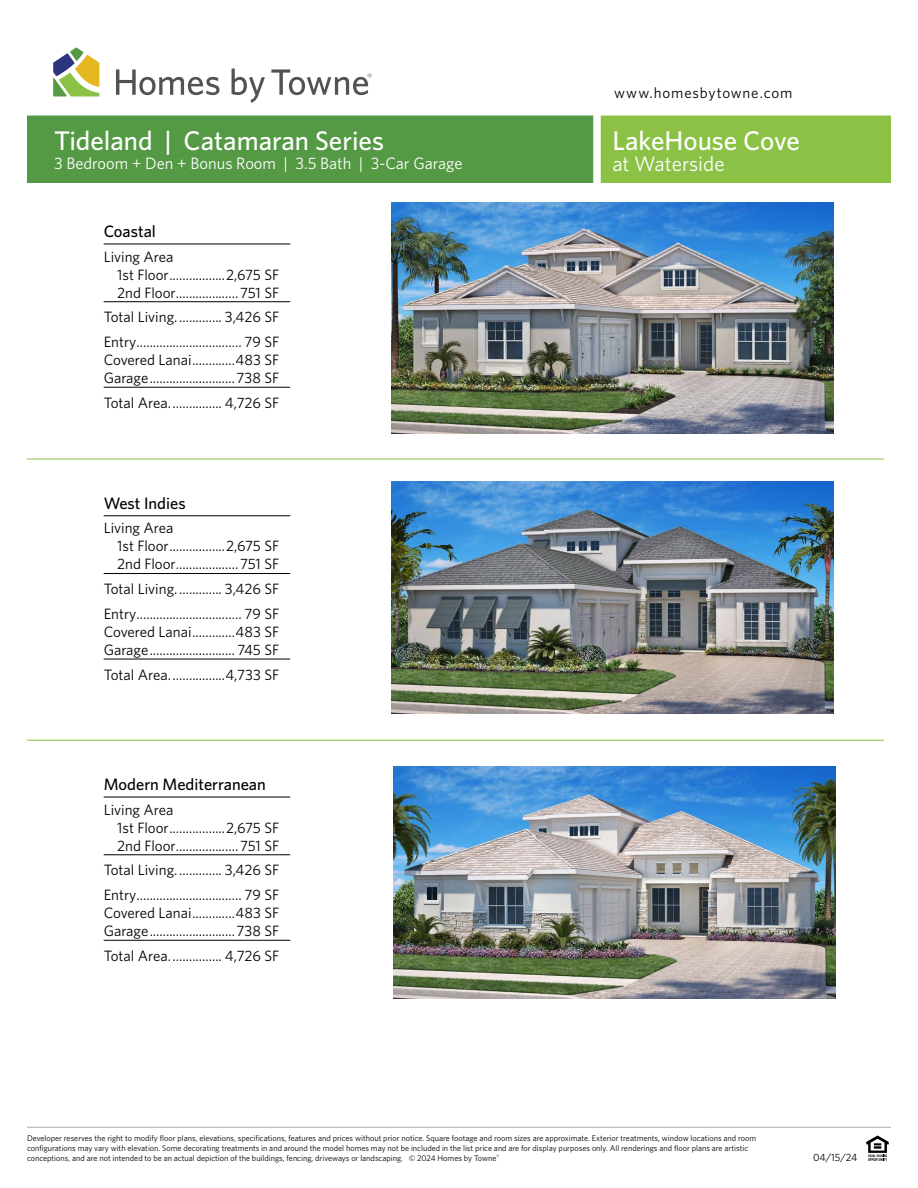
<style>
.page{position:relative;width:918px;height:1188px;background:#fff}
.page>*{position:absolute;margin:0;border:0;box-sizing:border-box;transform-origin:0 0}
.t1{font:500 27px "Whitney";color:#fff}
.t2{font:21px "Whitney";color:#fff}
.t3{font:16.5px "Whitney";color:#fff}
.t4{font:500 16.5px "Whitney";color:#000}
.t5{font:15px/18px "Whitney";color:#000}
.t6{font:15px "Whitney";letter-spacing:.055em;color:#000}
.t7{font:10.5px "Whitney";color:#000}
.t8{font:8.25px/9.9px "Whitney";color:#000}
</style>
<div class="page">
<hr style="left:27px;top:1127px;width:864px;height:1px;background:#a7a9ac">
<svg style="left:866px;top:1136px;width:23px;height:25px"></svg>
<svg style="left:53px;top:47px;width:46px;height:49px"></svg>
<svg style="left:116px;top:69px;width:103px;height:26px"></svg>
<svg style="left:232px;top:68px;width:33px;height:35px"></svg>
<svg style="left:271px;top:69px;width:101px;height:26px"></svg>
<div style="left:27px;top:116px;width:570px;height:67px;background:#549a44"></div>
<div style="left:597px;top:116px;width:294px;height:67px;background:#8bc245"></div>
<div style="left:593px;top:113px;width:8px;height:70px;background:#fff"></div>
<hr style="left:104px;top:244px;width:186px;height:1px;background:#000">
<hr style="left:104px;top:301px;width:186px;height:1px;background:#000">
<hr style="left:104px;top:387px;width:186px;height:1px;background:#000">
<hr style="left:104px;top:515px;width:186px;height:1px;background:#000">
<hr style="left:104px;top:573px;width:186px;height:1px;background:#000">
<hr style="left:104px;top:659px;width:186px;height:1px;background:#000">
<hr style="left:27px;top:459px;width:857px;height:1px;background:#8bc245">
<hr style="left:27px;top:740px;width:857px;height:1px;background:#8bc245">
<hr style="left:104px;top:797px;width:186px;height:1px;background:#000">
<hr style="left:104px;top:854px;width:186px;height:1px;background:#000">
<hr style="left:104px;top:940px;width:186px;height:1px;background:#000">
<img style="left:392px;top:202px;width:442px;height:232px">
<img style="left:392px;top:482px;width:442px;height:232px">
<img style="left:393px;top:767px;width:442px;height:232px">
<h1 class="t1" style="left:54px;top:122px;width:331px">Tideland | Catamaran Series</h1>
<p class="t3" style="left:54px;top:153px;width:410px">3 Bedroom + Den + Bonus Room | 3.5 Bath | 3-Car Garage</p>
<p class="t4" style="left:104px;top:220px;width:54px">Coastal</p>
<p class="t5" style="left:117px;top:247px;width:163px;text-indent:-14px">Living Area<br>1st Floor.................2,675 SF<br>2nd Floor...................751 SF</p>
<p class="t5" style="left:104px;top:304px;width:177px;line-height:24.8px">Total Living. ............. 3,426 SF<br>Entry................................ 79 SF</p>
<p class="t5" style="left:104px;top:351px;width:177px">Covered Lanai.............483 SF<br>Garage..........................738 SF</p>
<p class="t5" style="left:104px;top:393px;width:177px">Total Area................ 4,726 SF</p>
<p class="t4" style="left:104px;top:492px;width:84px">West Indies</p>
<p class="t5" style="left:117px;top:519px;width:163px;text-indent:-14px">Living Area<br>1st Floor.................2,675 SF<br>2nd Floor...................751 SF</p>
<p class="t5" style="left:104px;top:576px;width:177px;line-height:24.8px">Total Living. ............. 3,426 SF<br>Entry................................ 79 SF</p>
<p class="t5" style="left:104px;top:622px;width:177px">Covered Lanai.............483 SF<br>Garage.......................... 745 SF</p>
<p class="t5" style="left:104px;top:665px;width:177px">Total Area.................4,733 SF</p>
<p class="t4" style="left:104px;top:773px;width:164px">Modern Mediterranean</p>
<p class="t5" style="left:117px;top:800px;width:163px;text-indent:-14px">Living Area<br>1st Floor.................2,675 SF<br>2nd Floor...................751 SF</p>
<p class="t5" style="left:104px;top:857px;width:177px;line-height:24.8px">Total Living. ............. 3,426 SF<br>Entry................................ 79 SF</p>
<p class="t5" style="left:104px;top:904px;width:177px">Covered Lanai.............483 SF<br>Garage..........................738 SF</p>
<p class="t5" style="left:104px;top:946px;width:177px">Total Area................ 4,726 SF</p>
<p class="t6" style="left:614px;top:83px;width:180px">www.homesbytowne.com</p>
<h1 class="t1" style="left:612px;top:122px;width:189px">LakeHouse Cove</h1>
<h2 class="t2" style="left:612px;top:149px;width:114px">at Waterside</h2>
<p class="t8" style="left:27px;top:1133px;width:731px">Developer reserves the right to modify floor plans, elevations, specifications, features and prices without prior notice. Square footage and room sizes are approximate. Exterior treatments, window locations and room configurations may vary with elevation. Some decorating treatments in and around the model homes may not be included in the list price and are for display purposes only. All renderings and floor plans are artistic conceptions, and are not intended to be an actual depiction of the buildings, fencing, driveways or landscaping. © 2024 Homes by Towne<sup>®</sup></p>
<p class="t7" style="left:813px;top:1150px;width:46px">04/15/24</p>
</div>
